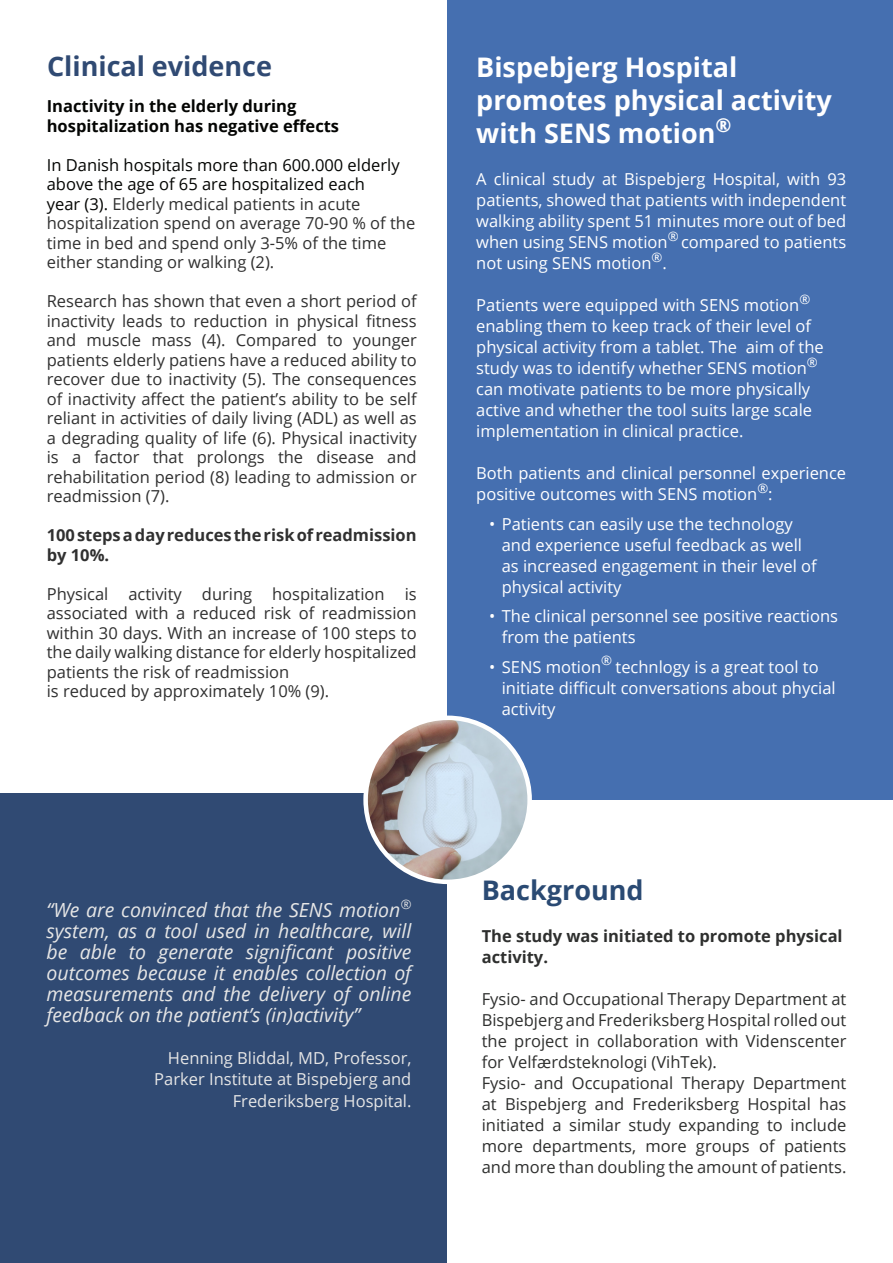
<style>
.page{position:relative;width:893px;height:1263px;background:#fff}
.page>*{position:absolute;margin:0;border:0;box-sizing:border-box;transform-origin:0 0}
.t1{font:700 27px "Open Sans";color:#fff}
.t2{font:700 27px "Open Sans";color:#304a73}
.t3{font:700 27px "Open Sans";color:#2a4a73}
.t4{font:italic 19.5px/21px "Open Sans";color:#e6e6e6;text-align:justify}
.t5{font:16.5px/19.5px "Open Sans";color:#303030;text-align:justify}
.t6{font:16.5px/21px "Open Sans";color:#fff}
.t7{font:16.5px/21px "Open Sans";color:#2e2f2e;text-align:justify}
.t8{font:16.5px/22.5px "Open Sans";color:#e6e6e6;text-align:right}
.t9{font:700 16.5px/19.5px "Open Sans";color:#040503}
.t10{font:700 16.5px/21px "Open Sans";color:#2e2f2e}
.t11{font:700 16.5px/19.5px "Open Sans";color:#303030}
.t12{font:13.05px "Open Sans";color:#fff}
.s1{color:#040503}
</style>
<div class="page">
<div style="left:0;top:793px;width:446px;height:470px;background:#304a73"></div>
<div style="left:448px;top:0;width:445px;height:799px;background:#456fb0"></div>
<img style="left:366px;top:718px;width:164px;height:164px;border-radius:82px">
<div style="left:363px;top:715px;width:169px;height:169px;border:4px solid #fff;border-radius:50%"></div>
<p class="t2" style="left:47px;top:47px;width:227px">Clinical evidence</p>
<p class="t9" style="left:47px;top:96px;width:294px">Inactivity in the elderly during hospitalization has negative effects</p>
<p class="t5" style="left:47px;top:155px;width:370px;text-align:left"><span class="s1">In Danish hospitals more than 600.000 elderly above the age of 65 are hospitalized each<br>year (3).</span> Elderly medical patients in acute hospitalization spend on average 70-90 % of the time in bed and spend only 3-5% of the time either standing or walking (2).</p>
<p class="t5" style="left:47px;top:291px;width:371px">Research has shown that even a short period of inactivity leads to reduction in physical fitness and muscle mass (4). Compared to younger patients elderly patiens have a reduced ability to recover due to inactivity (5). The consequences of inactivity affect the patient’s ability to be self reliant in activities of daily living (ADL) as well as a degrading quality of life (6). Physical inactivity is a factor that prolongs the disease and rehabilitation period (8) leading to admission or readmission (7).</p>
<p class="t11" style="left:47px;top:525px;width:371px">100 steps a day reduces the risk of readmission by 10%.</p>
<p class="t5" style="left:47px;top:584px;width:371px">Physical activity during hospitalization is associated with a reduced risk of readmission within 30 days. With an increase of 100 steps to the daily walking distance for elderly hospitalized patients the risk of readmission</p>
<p class="t5" style="left:47px;top:681px;width:284px">is reduced by approximately 10% (9).</p>
<p class="t1" style="left:476px;top:48px;width:263px">Bispebjerg Hospital</p>
<p class="t1" style="left:476px;top:81px;width:357px">promotes physical activity</p>
<p class="t1" style="left:476px;top:114px;width:257px">with SENS motion<sup>®</sup></p>
<p class="t6" style="left:476px;top:168px;width:371px;text-align:justify">A clinical study at Bispebjerg Hospital, with 93 patients, showed that patients with independent walking ability spent 51 minutes more out of bed when using SENS motion</p>
<p class="t12" style="left:668px;top:227px;width:12px">®</p>
<p class="t6" style="left:681px;top:231px;width:167px">compared to patients</p>
<p class="t12" style="left:651px;top:248px;width:12px">®</p>
<p class="t6" style="left:476px;top:252px;width:177px">not using SENS motion</p>
<p class="t6" style="left:662px;top:252px;width:6px">.</p>
<p class="t6" style="left:476px;top:294px;width:325px">Patients were equipped with SENS motion</p>
<p class="t12" style="left:799px;top:290px;width:12px">®</p>
<p class="t6" style="left:476px;top:315px;width:349px">enabling them to keep track of their level of physical activity from a tablet. The aim of the study was to identify whether SENS motion</p>
<p class="t12" style="left:807px;top:353px;width:12px">®</p>
<p class="t6" style="left:476px;top:378px;width:337px">can motivate patients to be more physically active and whether the tool suits large scale implementation in clinical practice.</p>
<p class="t6" style="left:476px;top:462px;width:371px">Both patients and clinical personnel experience positive outcomes with SENS motion</p>
<p class="t12" style="left:757px;top:479px;width:12px">®</p>
<p class="t6" style="left:768px;top:483px;width:6px">:</p>
<p class="t6" style="left:502px;top:513px;width:316px;text-indent:-13px">• Patients can easily use the technology and experience useful feedback as well as increased engagement in their level of physical activity</p>
<p class="t6" style="left:502px;top:605px;width:338px;text-indent:-13px">• The clinical personnel see positive reactions from the patients</p>
<p class="t6" style="left:489px;top:656px;width:114px">• SENS motion</p>
<p class="t12" style="left:601px;top:651px;width:12px">®</p>
<p class="t6" style="left:502px;top:656px;width:335px;text-indent:114px">technlogy is a great tool to initiate difficult conversations about phycial activity</p>
<p class="t4" style="left:46px;top:899px;width:366px">“We are convinced that the SENS motion<sup>® </sup>system, as a tool used in healthcare, will be able to generate significant positive outcomes because it enables collection of measurements and the delivery of online feedback on the patient’s (in)activity”</p>
<p class="t8" style="left:168px;top:1046px;width:245px">Henning Bliddal, MD, Professor,</p>
<p class="t8" style="left:154px;top:1067px;width:259px">Parker Institute at Bispebjerg and<br>Frederiksberg Hospital.</p>
<p class="t3" style="left:482px;top:871px;width:163px">Background</p>
<p class="t10" style="left:482px;top:924px;width:362px">The study was initiated to promote physical activity.</p>
<p class="t7" style="left:482px;top:987px;width:366px">Fysio- and Occupational Therapy Department at Bispebjerg and Frederiksberg Hospital rolled out the project in collaboration with Videnscenter for Velfærdsteknologi (VihTek).</p>
<p class="t7" style="left:482px;top:1071px;width:366px">Fysio- and Occupational Therapy Department at Bispebjerg and Frederiksberg Hospital has initiated a similar study expanding to include more departments, more groups of patients and more than doubling the amount of patients.</p>
</div>
